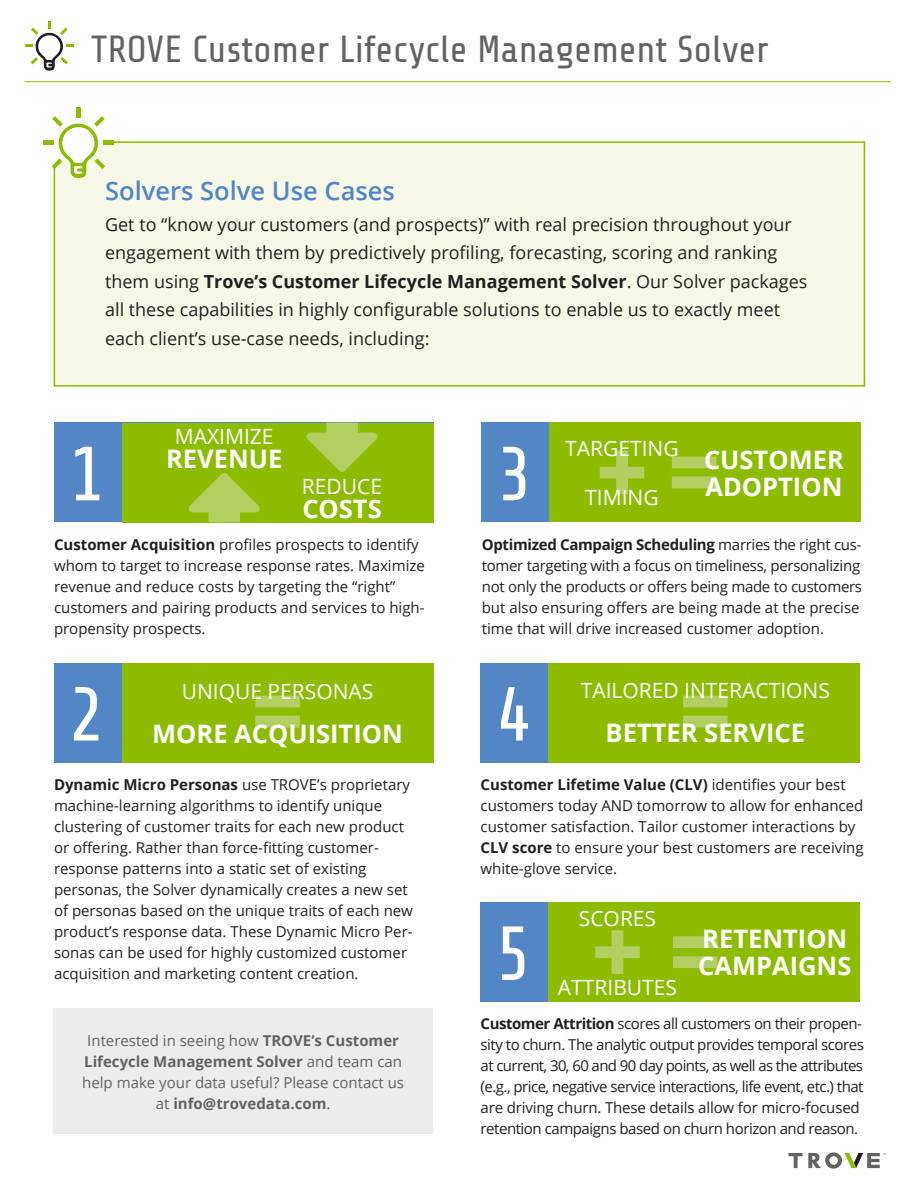
<style>
.page{position:relative;width:918px;height:1188px;background:#fff}
.page>*{position:absolute;margin:0;border:0;box-sizing:border-box;transform-origin:0 0}
.t1{font:800 90px "Open Sans";color:#b4cf61}
.t2{font:76.5px "Share Tech";color:#fff}
.t3{font:37.8px "Share Tech";color:#636366}
.t4{font:700 25.5px/27px "Open Sans";color:#fff}
.t5{font:600 25.5px "Open Sans";color:#5286c5}
.t6{font:21px "Open Sans";color:#fff}
.t7{font:18px/28.5px "Open Sans";color:#231f20}
.t8{font:15px/21px "Open Sans";color:#231f20}
.t9{font:15px/21px "Open Sans";letter-spacing:-.03em;color:#231f20}
.t10{font:15px/21px "Open Sans";letter-spacing:-.02em;color:#231f20}
.t11{font:15px/21px "Open Sans";color:#636366;text-align:center}
.s1{font-weight:700}
</style>
<div class="page">
<div style="left:54px;top:141px;width:811px;height:246px;background:#f7f7e8;border:2px solid #8dbb00"></div>
<hr style="left:76px;top:107px;width:4px;height:11px;background:#8dbb00">
<hr style="left:43px;top:140px;width:11px;height:4px;background:#8dbb00">
<svg style="left:51px;top:116px;width:63px;height:63px"></svg>
<div style="left:54px;top:1009px;width:379px;height:125px;background:#ececee"></div>
<hr style="left:25px;top:81px;width:866px;height:1px;background:#8dbb00">
<svg style="left:25px;top:21px;width:49px;height:50px"></svg>
<div style="left:54px;top:663px;width:379px;height:100px;background:#5286c5"></div>
<div style="left:122px;top:663px;width:311px;height:100px;background:#8dbb00"></div>
<div style="left:54px;top:423px;width:379px;height:99px;background:#5286c5"></div>
<div style="left:122px;top:423px;width:311px;height:99px;background:#8dbb00"></div>
<svg style="left:189px;top:473px;width:71px;height:49px"></svg>
<svg style="left:307px;top:423px;width:71px;height:49px"></svg>
<div style="left:482px;top:423px;width:379px;height:99px;background:#5286c5"></div>
<div style="left:550px;top:423px;width:311px;height:99px;background:#8dbb00"></div>
<svg style="left:672px;top:457px;width:44px;height:31px"></svg>
<svg style="left:600px;top:451px;width:44px;height:43px"></svg>
<svg style="left:788px;top:1152px;width:98px;height:17px"></svg>
<div style="left:481px;top:663px;width:379px;height:100px;background:#5286c5"></div>
<div style="left:549px;top:663px;width:311px;height:100px;background:#8dbb00"></div>
<div style="left:481px;top:902px;width:379px;height:100px;background:#5286c5"></div>
<div style="left:549px;top:902px;width:311px;height:100px;background:#8dbb00"></div>
<svg style="left:673px;top:936px;width:44px;height:32px"></svg>
<svg style="left:595px;top:930px;width:45px;height:44px"></svg>
<h3 class="t3" style="left:91px;top:29px;width:679px">TROVE Customer Lifecycle Management Solver</h3>
<h3 class="t5" style="left:105px;top:173px;width:291px">Solvers Solve Use Cases</h3>
<p class="t7" style="left:105px;top:210px;width:704px">Get to “know your customers (and prospects)” with real precision throughout your engagement with them by predictively profiling, forecasting, scoring and ranking them using <span class="s1">Trove’s Customer Lifecycle Management Solver</span>. Our Solver packages all these capabilities in highly configurable solutions to enable us to exactly meet each client’s use-case needs, including:</p>
<h3 class="t6" style="left:175px;top:422px;width:100px">MAXIMIZE</h3>
<h2 class="t2" style="left:69px;top:435px;width:37px">1</h2>
<h3 class="t4" style="left:166px;top:444px;width:118px">REVENUE</h3>
<h3 class="t6" style="left:302px;top:472px;width:82px">REDUCE</h3>
<h3 class="t4" style="left:302px;top:495px;width:81px">COSTS</h3>
<p class="t8" style="left:54px;top:534px;width:372px"><span class="s1">Customer Acquisition</span> profiles prospects to identify whom to target to increase response rates. Maximize revenue and reduce costs by targeting the “right” customers and pairing products and services to high&shy;propensity prospects.</p>
<h2 class="t2" style="left:69px;top:675px;width:37px">2</h2>
<h3 class="t6" style="left:182px;top:677px;width:193px">UNIQUE PERSONAS</h3>
<h1 class="t1" style="left:252px;top:642px;width:52px">=</h1>
<h3 class="t4" style="left:152px;top:719px;width:252px">MORE ACQUISITION</h3>
<p class="t8" style="left:54px;top:773px;width:360px"><span class="s1">Dynamic Micro Personas</span> use TROVE’s proprietary machine-learning algorithms to identify unique clustering of customer traits for each new product or offering. Rather than force-fitting customer&shy;response patterns into a static set of existing personas, the Solver dynamically creates a new set of personas based on the unique traits of each new product’s response data. These Dynamic Micro Per&shy;sonas can be used for highly customized customer acquisition and marketing content creation.</p>
<p class="t11" style="left:82px;top:1029px;width:323px">Interested in seeing how <span class="s1">TROVE’s Customer Lifecycle Management Solver</span> and team can help make your data useful? Please contact us at <span class="s1">info@trovedata.com</span>.</p>
<h3 class="t6" style="left:565px;top:434px;width:115px">TARGETING</h3>
<h3 class="t6" style="left:585px;top:483px;width:75px">TIMING</h3>
<h2 class="t2" style="left:497px;top:435px;width:37px">3</h2>
<h3 class="t4" style="left:704px;top:445px;width:141px">CUSTOMER<br>ADOPTION</h3>
<p class="t10" style="left:482px;top:534px;width:382px"><span class="s1">Optimized Campaign Scheduling</span> marries the right cus&shy;tomer targeting with a focus on timeliness, personalizing not only the products or offers being made to customers but also ensuring offers are being made at the precise time that will drive increased customer adoption.</p>
<h2 class="t2" style="left:496px;top:675px;width:37px">4</h2>
<h3 class="t6" style="left:581px;top:676px;width:251px">TAILORED INTERACTIONS</h3>
<h1 class="t1" style="left:680px;top:642px;width:52px">=</h1>
<h3 class="t4" style="left:606px;top:719px;width:201px">BETTER SERVICE</h3>
<p class="t8" style="left:481px;top:773px;width:384px"><span class="s1">Customer Lifetime Value (CLV)</span> identifies your best customers today AND tomorrow to allow for enhanced customer satisfaction. Tailor customer interactions by <span class="s1">CLV score</span> to ensure your best customers are receiving white-glove service.</p>
<h2 class="t2" style="left:496px;top:915px;width:37px">5</h2>
<h3 class="t6" style="left:579px;top:904px;width:79px">SCORES</h3>
<h3 class="t6" style="left:558px;top:973px;width:121px">ATTRIBUTES</h3>
<h3 class="t4" style="left:698px;top:925px;width:155px">RETENTION<br>CAMPAIGNS</h3>
<p class="t9" style="left:481px;top:1013px;width:385px"><span class="s1">Customer Attrition</span> scores all customers on their propen&shy;sity to churn. The analytic output provides temporal scores at current, 30, 60 and 90 day points, as well as the attributes (e.g., price, negative service interactions, life event, etc.) that are driving churn. These details allow for micro-focused retention campaigns based on churn horizon and reason.</p>
</div>
